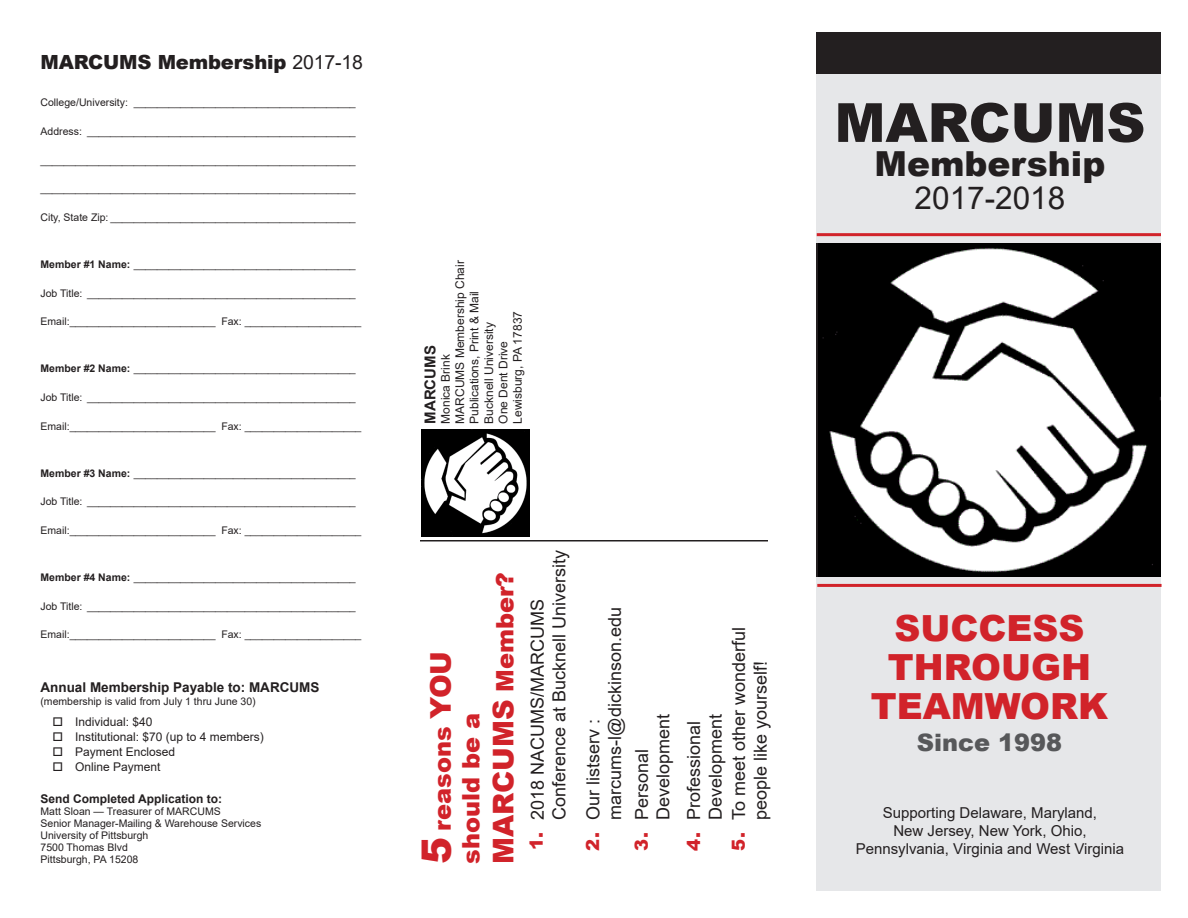
<style>
.page{position:relative;width:1188px;height:918px;background:#fff}
.page>*{position:absolute;margin:0;border:0;box-sizing:border-box;transform-origin:0 0}
.t1{font:900 54px "Arial";color:#231f20}
.t2{font:900 36px "Arial";color:#d1232a}
.t3{font:900 34.5px "Arial";color:#231f20}
.t4{font:31.5px "Arial";color:#231f20}
.t5{font:900 28.5px "Arial";color:#d1232a}
.t6{font:900 24px "Arial";color:#d1232a}
.t7{font:900 24px "Arial";color:#57585a}
.t8{font:900 19.5px "Arial";letter-spacing:-.01em;color:#231f20}
.t9{font:18px/21.6px "Arial";color:#231f20}
.t10{font:900 18px "Arial";color:#d1232a}
.t11{font:15px/18px "Arial";color:#231f20;text-align:center}
.t12{font:700 15px "Arial";color:#231f20}
.t13{font:700 13.5px "Arial";color:#231f20}
.t14{font:12px "Arial";color:#231f20}
.t15{font:700 12px "Arial";color:#231f20}
.t16{font:10.5px "Arial";color:#231f20}
.s1{font-weight:400}
.s2{font-weight:700}
.s3{font-size:40.5px}
.s4{font-size:28.5px}
.s5{font-size:24px}
</style>
<div class="page">
<div style="left:817px;top:32px;width:344px;height:859px;background:#e6e7e9"></div>
<img style="left:422px;top:429px;width:108px;height:108px">
<hr style="left:420px;top:540px;width:348px;height:2px;background:#231f20">
<img style="left:818px;top:243px;width:342px;height:334px">
<hr style="left:817px;top:233px;width:344px;height:3px;background:#d1232a">
<div style="left:817px;top:32px;width:344px;height:42px;background:#231f20"></div>
<hr style="left:817px;top:584px;width:345px;height:3px;background:#d1232a">
<p class="t8" style="left:40px;top:48px;width:324px">MARCUMS Membership <span class="s1">2017-18</span></p>
<p class="t16" style="left:40px;top:95px;width:317px">College/University: ______________________________________</p>
<p class="t16" style="left:40px;top:124px;width:317px">Address: ______________________________________________</p>
<p class="t16" style="left:40px;top:153px;width:317px">______________________________________________________</p>
<p class="t16" style="left:40px;top:181px;width:317px">______________________________________________________</p>
<p class="t16" style="left:40px;top:210px;width:317px">City, State Zip: __________________________________________</p>
<p class="t16" style="left:40px;top:257px;width:317px"><span class="s2">Member #1 Name:</span> ______________________________________</p>
<p class="t16" style="left:40px;top:286px;width:317px">Job Title: ______________________________________________</p>
<p class="t16" style="left:40px;top:314px;width:322px">Email:_________________________ Fax: ____________________</p>
<p class="t16" style="left:40px;top:361px;width:317px"><span class="s2">Member #2 Name:</span> ______________________________________</p>
<p class="t16" style="left:40px;top:390px;width:317px">Job Title: ______________________________________________</p>
<p class="t16" style="left:40px;top:419px;width:322px">Email:_________________________ Fax: ____________________</p>
<p class="t16" style="left:40px;top:466px;width:317px"><span class="s2">Member #3 Name:</span> ______________________________________</p>
<p class="t16" style="left:40px;top:494px;width:317px">Job Title: ______________________________________________</p>
<p class="t16" style="left:40px;top:523px;width:322px">Email:_________________________ Fax: ____________________</p>
<p class="t16" style="left:40px;top:570px;width:317px"><span class="s2">Member #4 Name:</span> ______________________________________</p>
<p class="t16" style="left:40px;top:599px;width:317px">Job Title: ______________________________________________</p>
<p class="t16" style="left:40px;top:627px;width:322px">Email:_________________________ Fax: ____________________</p>
<p class="t13" style="left:40px;top:677px;width:281px">Annual Membership Payable to: MARCUMS</p>
<p class="t16" style="left:40px;top:694px;width:217px">(membership is valid from July 1 thru June 30)</p>
<p class="t14" style="left:52px;top:714px;width:102px">□ Individual: $40</p>
<p class="t14" style="left:52px;top:729px;width:213px">□ Institutional: $70 (up to 4 members)</p>
<p class="t14" style="left:52px;top:744px;width:124px">□ Payment Enclosed</p>
<p class="t14" style="left:52px;top:759px;width:110px">□ Online Payment</p>
<p class="t15" style="left:40px;top:790px;width:183px">Send Completed Application to:</p>
<p class="t16" style="left:40px;top:804px;width:182px">Matt Sloan — Treasurer of MARCUMS</p>
<p class="t16" style="left:40px;top:816px;width:222px">Senior Manager-Mailing &amp; Warehouse Services</p>
<p class="t16" style="left:40px;top:828px;width:109px">University of Pittsburgh</p>
<p class="t16" style="left:40px;top:840px;width:89px">7500 Thomas Blvd</p>
<p class="t16" style="left:40px;top:852px;width:99px">Pittsburgh, PA 15208</p>
<p class="t14" style="left:452px;top:424px;width:165px;rotate:-90deg">MARCUMS Membership Chair</p>
<p class="t14" style="left:466px;top:424px;width:134px;rotate:-90deg">Publications, Print &amp; Mail</p>
<p class="t14" style="left:509px;top:424px;width:114px;rotate:-90deg">Lewisburg, PA 17837</p>
<p class="t14" style="left:481px;top:424px;width:103px;rotate:-90deg">Bucknell University</p>
<p class="t14" style="left:495px;top:424px;width:84px;rotate:-90deg">One Dent Drive</p>
<p class="t12" style="left:420px;top:424px;width:80px;rotate:-90deg">MARCUMS</p>
<p class="t14" style="left:437px;top:424px;width:71px;rotate:-90deg">Monica Brink</p>
<p class="t6" style="left:425px;top:864px;width:215px;rotate:-90deg"><span class="s3">5</span> reasons <span class="s4">YOU</span></p>
<p class="t6" style="left:453px;top:864px;width:152px;rotate:-90deg">should be a</p>
<p class="t5" style="left:483px;top:864px;width:294px;rotate:-90deg">MARCUMS <span class="s5">Member?</span></p>
<p class="t9" style="left:527px;top:820px;width:272px;rotate:-90deg">2018 NACUMS/MARCUMS<br>Conference at Bucknell University</p>
<p class="t9" style="left:582px;top:820px;width:214px;rotate:-90deg">Our listserv : marcums-l@dickinson.edu</p>
<p class="t9" style="left:728px;top:820px;width:195px;rotate:-90deg">To meet other wonderful people like yourself!</p>
<p class="t9" style="left:631px;top:820px;width:108px;rotate:-90deg">Personal<br>Development</p>
<p class="t9" style="left:683px;top:820px;width:108px;rotate:-90deg">Professional<br>Development</p>
<p class="t10" style="left:523px;top:850px;width:20px;rotate:-90deg">1.</p>
<p class="t10" style="left:580px;top:850px;width:19px;rotate:-90deg">2.</p>
<p class="t10" style="left:628px;top:850px;width:19px;rotate:-90deg">3.</p>
<p class="t10" style="left:681px;top:850px;width:19px;rotate:-90deg">4.</p>
<p class="t10" style="left:725px;top:850px;width:19px;rotate:-90deg">5.</p>
<p class="t1" style="left:835px;top:83px;width:312px">MARCUMS</p>
<p class="t3" style="left:875px;top:139px;width:232px">Membership</p>
<p class="t4" style="left:915px;top:176px;width:152px">2017-2018</p>
<p class="t2" style="left:894px;top:602px;width:191px">SUCCESS</p>
<p class="t2" style="left:888px;top:641px;width:205px">THROUGH</p>
<p class="t2" style="left:871px;top:680px;width:239px">TEAMWORK</p>
<p class="t7" style="left:917px;top:725px;width:147px">Since 1998</p>
<p class="t11" style="left:856px;top:804px;width:270px">Supporting Delaware, Maryland,<br>New Jersey, New York, Ohio,<br>Pennsylvania, Virginia and West Virginia</p>
</div>
